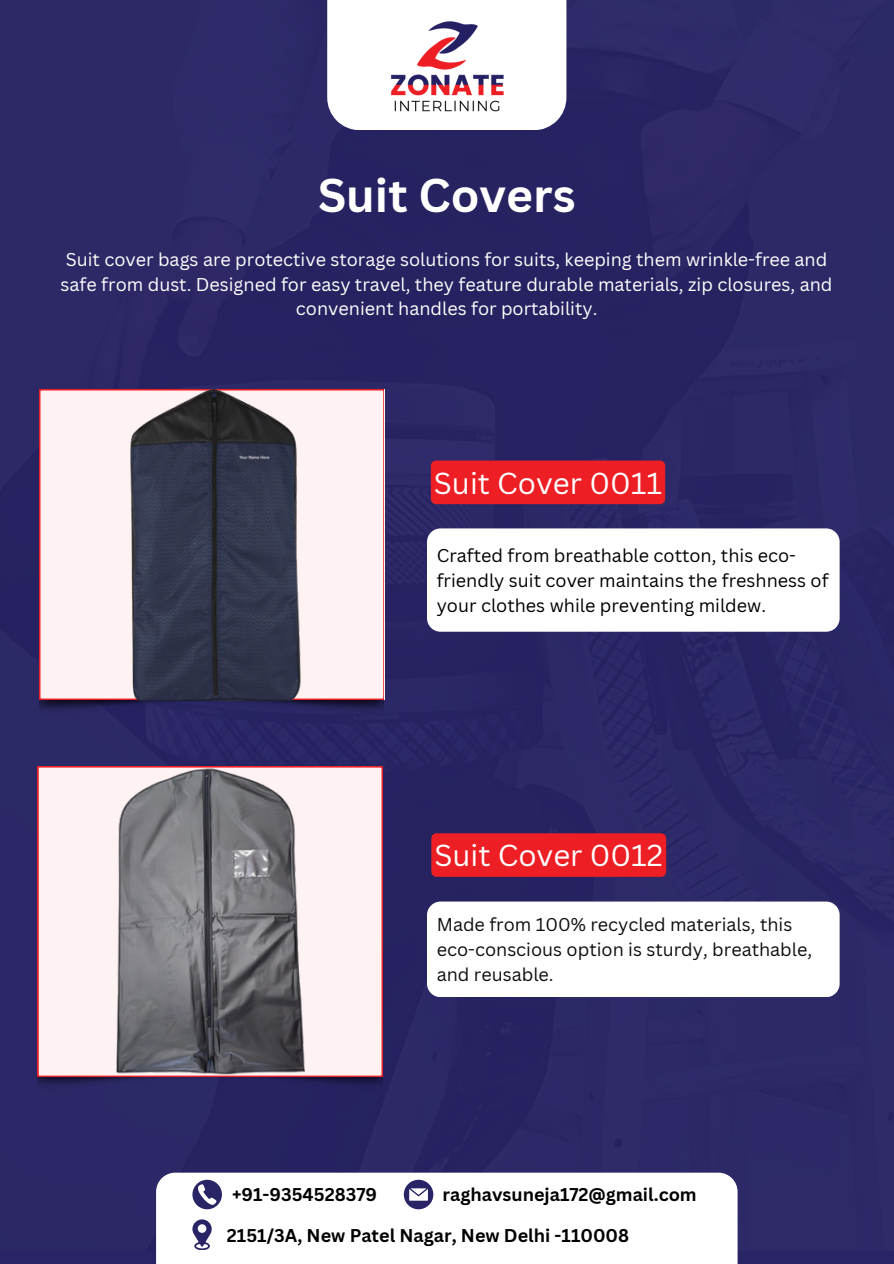
<style>
.page{position:relative;width:894px;height:1264px;background:#fff}
.page>*{position:absolute;margin:0;border:0;box-sizing:border-box;transform-origin:0 0}
.t1{font:700 46.05px "Canva Sans";color:#fff}
.t2{font:29.55px "Canva Sans";color:#fff}
.t3{font:18px/24.8px "Canva Sans";color:#fff;text-align:center}
.t4{font:18px/24.8px "Canva Sans";color:#000}
.t5{font:18px/24.8px "Canva Sans";color:#0e0e0e}
.t6{font:700 18px "Canva Sans";color:#000}
</style>
<div class="page">
<div style="left:0;top:0;width:893px;height:1250px;background:#2c2867"></div>
<div style="left:427px;top:528px;width:412px;height:103px;background:#fff;border-radius:14px"></div>
<div style="left:431px;top:460px;width:234px;height:44px;background:#ed1f24"></div>
<div style="left:327px;top:0;width:239px;height:130px;background:#fff"></div>
<img style="left:391px;top:21px;width:113px;height:91px">
<svg style="left:156px;top:1172px;width:581px;height:91px"></svg>
<svg style="left:403px;top:1179px;width:30px;height:29px"></svg>
<svg style="left:192px;top:1179px;width:30px;height:29px"></svg>
<svg style="left:192px;top:1219px;width:19px;height:30px"></svg>
<div style="left:431px;top:833px;width:235px;height:43px;background:#ed1f24"></div>
<div style="left:427px;top:901px;width:412px;height:96px;background:#fff;border-radius:14px"></div>
<img style="left:39px;top:699px;width:345px;height:16px">
<div style="left:39px;top:389px;width:345px;height:310px;background:#fff2f2"></div>
<img style="left:38px;top:1076px;width:344px;height:15px">
<svg style="left:38px;top:766px;width:344px;height:310px"></svg>
<img style="left:118px;top:389px;width:188px;height:311px">
<img style="left:116px;top:766px;width:188px;height:310px">
<h2 class="t1" style="left:318px;top:162px;width:259px">Suit Covers</h2>
<p class="t3" style="left:61px;top:246px;width:773px">Suit cover bags are protective storage solutions for suits, keeping them wrinkle-free and safe from dust. Designed for easy travel, they feature durable materials, zip closures, and convenient handles for portability.</p>
<p class="t2" style="left:434px;top:462px;width:230px">Suit Cover 0011</p>
<p class="t4" style="left:436px;top:542px;width:393px">Crafted from breathable cotton, this eco&shy;friendly suit cover maintains the freshness of your clothes while preventing mildew.</p>
<p class="t2" style="left:434px;top:834px;width:230px">Suit Cover 0012</p>
<p class="t5" style="left:436px;top:912px;width:377px">Made from 100% recycled materials, this eco-conscious option is sturdy, breathable, and reusable.</p>
<p class="t6" style="left:232px;top:1181px;width:146px">+91-9354528379</p>
<h1 class="t6" style="left:442px;top:1181px;width:255px">raghavsuneja172@gmail.com</h1>
<p class="t6" style="left:227px;top:1222px;width:403px">2151/3A, New Patel Nagar, New Delhi -110008</p>
</div>
